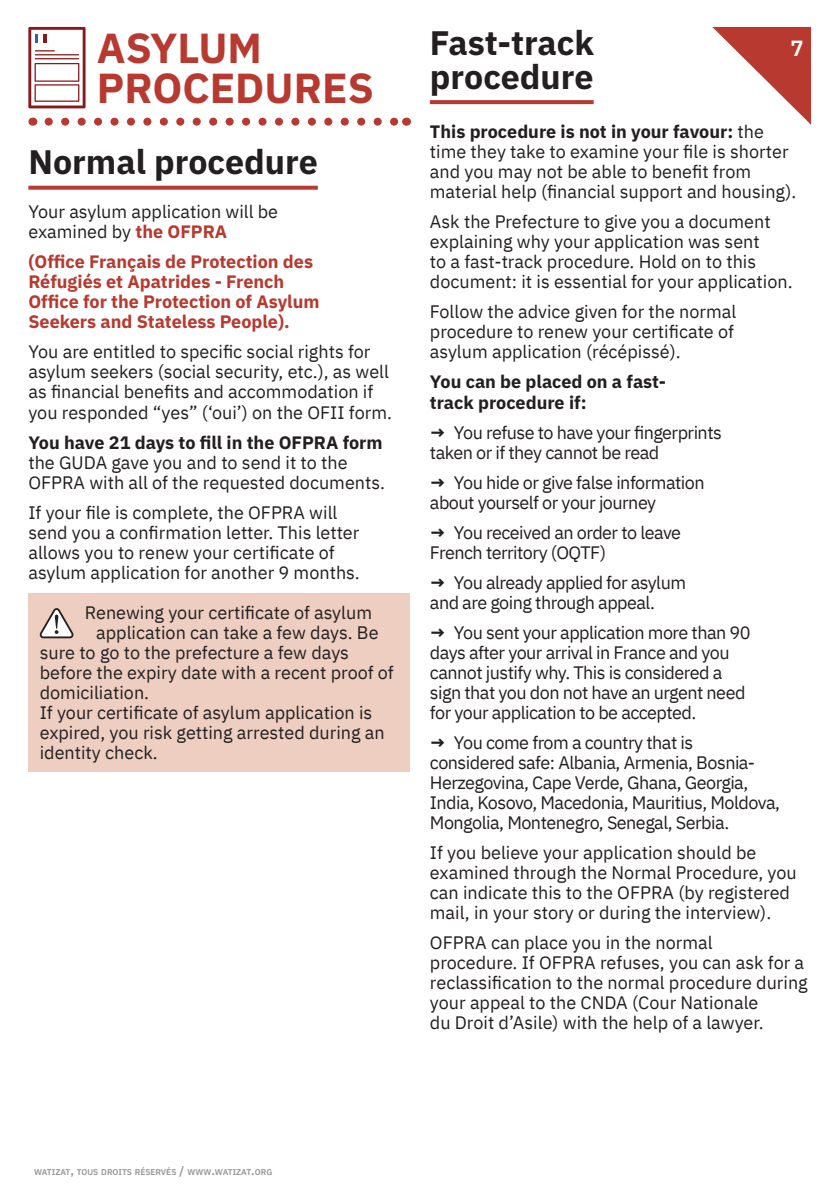
<style>
.page{position:relative;width:840px;height:1191px;background:#fff}
.page>*{position:absolute;margin:0;border:0;box-sizing:border-box;transform-origin:0 0}
.H2_Titres_parties_-_Procédures{font:700 42px "IBM Plex Sans Arabic";color:#b7392f}
.H3_Sous-titres_-_Procédure{font:700 34px/34px "IBM Plex Sans Arabic";color:#231f20}
.t1{font:600 22px "IBM Plex Sans Arabic";color:#fff}
.Texte_paragraphes{font:18px/20px "IBM Plex Sans Arabic";color:#231f20}
.Texte_paragraphes-2{font:18px/20px "IBM Plex Sans Arabic";letter-spacing:-.03em;color:#231f20}
.Encadré_-_Procédure{font:18px "IBM Plex Sans Arabic";color:#231f20}
.Texte_paragraphes-3{font:700 18px/20px "IBM Plex Sans Arabic";color:#b7392f}
.Texte_paragraphes-4{font:700 18px/20px "IBM Plex Sans Arabic";color:#231f20}
.t2{font:600 8.4px "IBM Plex Sans Arabic";color:#939598}
.s1{font-weight:700}
.s2{font-weight:700;color:#b7392f}
.s3{font-size:12px}
</style>
<div class="page">
<svg style="left:712px;top:27px;width:98px;height:97px"></svg>
<svg style="left:49px;top:118px;width:348px;height:8px"></svg>
<svg style="left:28px;top:186px;width:289px;height:4px"></svg>
<div style="left:28px;top:593px;width:382px;height:178px;background:#edcec1"></div>
<svg style="left:40px;top:608px;width:34px;height:30px"></svg>
<svg style="left:429px;top:100px;width:164px;height:4px"></svg>
<svg style="left:28px;top:27px;width:57px;height:81px"></svg>
<p class="H3_Sous-titres_-_Procédure" style="left:429px;top:26px;width:165px">Fast-track procedure</p>
<p class="Texte_paragraphes" style="left:429px;top:122px;width:368px"><span class="s1">This procedure is not in your favour:</span> the time they take to examine your file is shorter and you may not be able to benefit from material help (financial support and housing).</p>
<p class="Texte_paragraphes" style="left:429px;top:212px;width:364px">Ask the Prefecture to give you a document explaining why your application was sent<br>to a fast-track procedure. Hold on to this document: it is essential for your application.</p>
<p class="Texte_paragraphes" style="left:429px;top:302px;width:308px">Follow the advice given for the normal procedure to renew your certificate of asylum application (récépissé).</p>
<p class="Texte_paragraphes-4" style="left:429px;top:372px;width:237px">You can be placed on a fast&shy;track procedure if:</p>
<p class="Texte_paragraphes-2" style="left:429px;top:422px;width:293px"><span class="s1">→</span> You refuse to have your fingerprints taken or if they cannot be read</p>
<p class="Texte_paragraphes-2" style="left:429px;top:472px;width:276px"><span class="s1">→</span> You hide or give false information about yourself or your journey</p>
<p class="Texte_paragraphes-2" style="left:429px;top:522px;width:252px"><span class="s1">→</span> You received an order to leave<br>French territory (OQTF)</p>
<p class="Texte_paragraphes-2" style="left:429px;top:572px;width:257px"><span class="s1">→</span> You already applied for asylum and are going through appeal.</p>
<p class="Texte_paragraphes-2" style="left:429px;top:622px;width:322px"><span class="s1">→</span> You sent your application more than 90 days after your arrival in France and you cannot justify why. This is considered a sign that you don not have an urgent need for your application to be accepted.</p>
<p class="Texte_paragraphes-2" style="left:429px;top:732px;width:351px"><span class="s1">→</span> You come from a country that is considered safe: Albania, Armenia, Bosnia-Herzegovina, Cape Verde, Ghana, Georgia, India, Kosovo, Macedonia, Mauritius, Moldova, Mongolia, Montenegro, Senegal, Serbia.</p>
<p class="Texte_paragraphes" style="left:429px;top:842px;width:368px">If you believe your application should be examined through the Normal Procedure, you can indicate this to the OFPRA (by registered mail, in your story or during the interview).</p>
<p class="Texte_paragraphes" style="left:429px;top:932px;width:379px">OFPRA can place you in the normal<br>procedure. If OFPRA refuses, you can ask for a reclassification to the normal procedure during your appeal to the CNDA (Cour Nationale<br>du Droit d’Asile) with the help of a lawyer.</p>
<p class="H2_Titres_parties_-_Procédures" style="left:97px;top:24px;width:166px">ASYLUM</p>
<p class="t1" style="left:790px;top:35px;width:15px">7</p>
<p class="H2_Titres_parties_-_Procédures" style="left:97px;top:64px;width:278px">PROCEDURES</p>
<p class="H3_Sous-titres_-_Procédure" style="left:28px;top:146px;width:291px">Normal procedure</p>
<p class="Texte_paragraphes" style="left:28px;top:202px;width:251px">Your asylum application will be examined by <span class="s2">the OFPRA</span></p>
<p class="Texte_paragraphes-3" style="left:28px;top:252px;width:292px">(Office Français de Protection des Réfugiés et Apatrides - French Office for the Protection of Asylum Seekers and Stateless People).</p>
<p class="Texte_paragraphes" style="left:28px;top:342px;width:365px">You are entitled to specific social rights for asylum seekers (social security, etc.), as well as financial benefits and accommodation if you responded “yes” (‘oui’) on the OFII form.</p>
<p class="Texte_paragraphes" style="left:28px;top:432px;width:358px"><span class="s1">You have 21 days to fill in the OFPRA form </span>the GUDA gave you and to send it to the<br>OFPRA with all of the requested documents.</p>
<p class="Texte_paragraphes" style="left:28px;top:502px;width:333px">If your file is complete, the OFPRA will send you a confirmation letter. This letter allows you to renew your certificate of asylum application for another 9 months.</p>
<p class="Encadré_-_Procédure" style="left:85px;top:602px;width:288px">Renewing your certificate of asylum</p>
<p class="Encadré_-_Procédure" style="left:96px;top:622px;width:284px">application can take a few days. Be</p>
<p class="Encadré_-_Procédure" style="left:40px;top:642px;width:311px">sure to go to the prefecture a few days</p>
<p class="Encadré_-_Procédure" style="left:40px;top:662px;width:355px">before the expiry date with a recent proof of</p>
<p class="Encadré_-_Procédure" style="left:40px;top:682px;width:111px">domiciliation.</p>
<p class="Encadré_-_Procédure" style="left:40px;top:702px;width:334px">If your certificate of asylum application is</p>
<p class="Encadré_-_Procédure" style="left:40px;top:722px;width:346px">expired, you risk getting arrested during an</p>
<p class="Encadré_-_Procédure" style="left:40px;top:742px;width:120px">identity check.</p>
<p class="t2" style="left:34px;top:1166px;width:240px">WATIZAT<span class="s3">,</span> TOUS DROITS RÉSERVÉS <span class="s3">/</span> WWW<span class="s3">.</span>WATIZAT<span class="s3">.</span>ORG</p>
</div>
